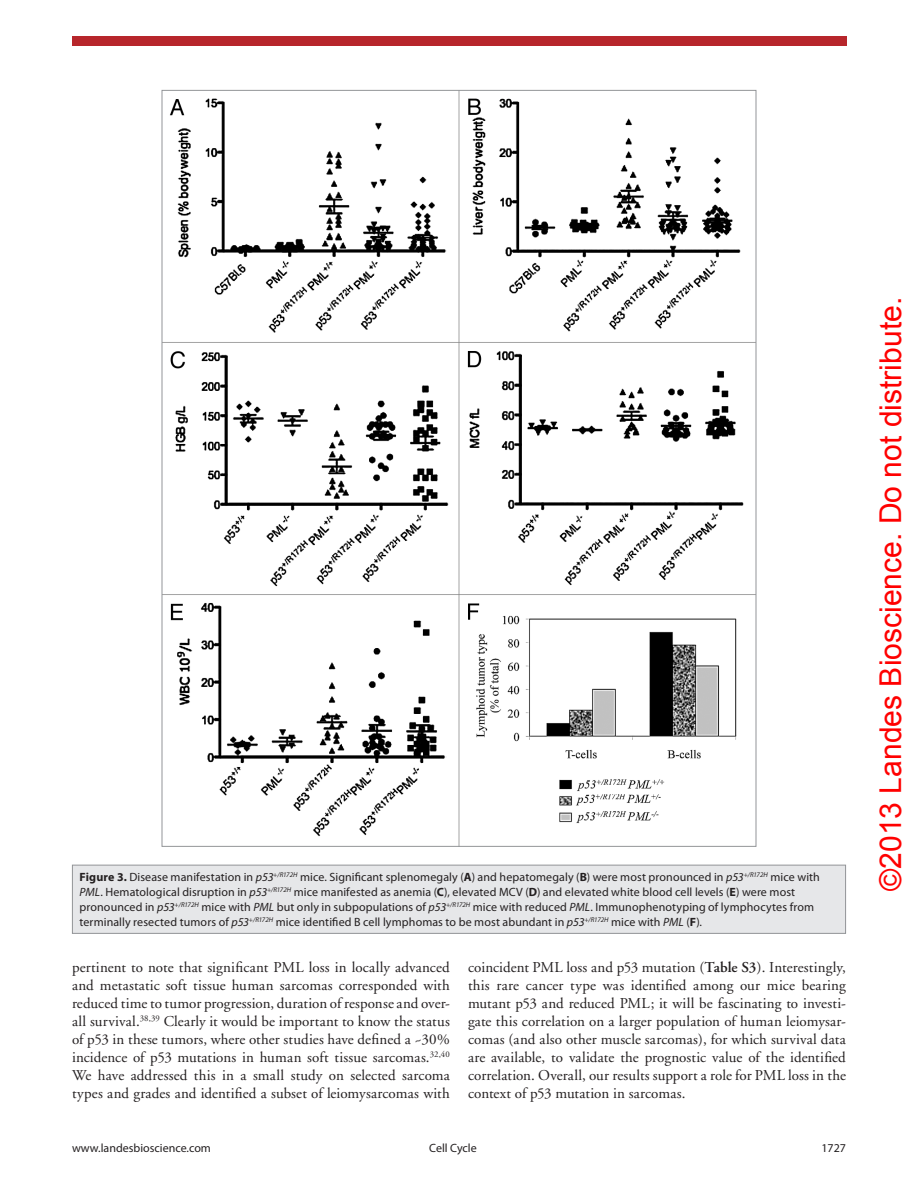
<style>
.page{position:relative;width:918px;height:1188px;background:#fff}
.page>*{position:absolute;margin:0;border:0;box-sizing:border-box;transform-origin:0 0}
.t1{font:30.15px "Arial";color:#f00}
.t2{font:15px/18px "Adobe Garamond";letter-spacing:.005em;color:#231f20;text-align:justify}
.t3{font:12px/15px "Myriad Pro";letter-spacing:.005em;color:#231f20}
.s1{font-weight:700}
.s2{font-style:italic}
.s3{font-weight:600}
</style>
<div class="page">
<div style="left:72px;top:36px;width:774px;height:10px;background:#b7262b"></div>
<div style="left:72px;top:865px;width:774px;height:68px;background:#e6e7e9"></div>
<div style="left:72px;top:865px;width:774px;height:69px;border:1px solid #939598"></div>
<img style="left:164px;top:92px;width:590px;height:753px">
<p class="t3" style="left:80px;top:870px;width:742px"><span class="s1">Figure 3.</span> Disease manifestation in <span class="s2">p53</span><sup>+/R172H</sup> mice. Significant splenomegaly (<span class="s1">A</span>) and hepatomegaly (<span class="s1">B</span>) were most pronounced in <span class="s2">p53</span><sup>+/R172H</sup> mice with <span class="s2">PML</span>. Hematological disruption in <span class="s2">p53</span><sup>+/R172H</sup> mice manifested as anemia (<span class="s1">C</span>), elevated MCV (<span class="s1">D</span>) and elevated white blood cell levels (<span class="s1">E</span>) were most pronounced in <span class="s2">p53</span><sup>+/R172H</sup> mice with <span class="s2">PML</span> but only in subpopulations of <span class="s2">p53</span><sup>+/R172H</sup> mice with reduced <span class="s2">PML</span>. Immunophenotyping of lymphocytes from terminally resected tumors of <span class="s2">p53</span><sup>+/R172H</sup> mice identified B cell lymphomas to be most abundant in <span class="s2">p53</span><sup>+/R172H</sup> mice with <span class="s2">PML</span> (<span class="s1">F</span>).</p>
<p class="t2" style="left:72px;top:959px;width:379px">pertinent to note that significant PML loss in locally advanced and metastatic soft tissue human sarcomas corresponded with reduced time to tumor progression, duration of response and over&shy;all survival.<sup>38,39</sup> Clearly it would be important to know the status of p53 in these tumors, where other studies have defined a ~30% incidence of p53 mutations in human soft tissue sarcomas.<sup>32,40<br></sup>We have addressed this in a small study on selected sarcoma types and grades and identified a subset of leiomysarcomas with</p>
<p class="t2" style="left:468px;top:959px;width:379px">coincident PML loss and p53 mutation (<span class="s3">Table S3</span>). Interestingly, this rare cancer type was identified among our mice bearing mutant p53 and reduced PML; it will be fascinating to investi&shy;gate this correlation on a larger population of human leiomysar&shy;comas (and also other muscle sarcomas), for which survival data are available, to validate the prognostic value of the identified correlation. Overall, our results support a role for PML loss in the context of p53 mutation in sarcomas.</p>
<p class="t3" style="left:72px;top:1140px;width:140px">www.landesbioscience.com</p>
<p class="t3" style="left:429px;top:1140px;width:49px">Cell Cycle</p>
<p class="t3" style="left:821px;top:1140px;width:26px">1727</p>
<h1 class="t1" style="left:871px;top:891px;width:595px;rotate:-90deg">©2013 Landes Bioscience. Do not distribute.</h1>
</div>
